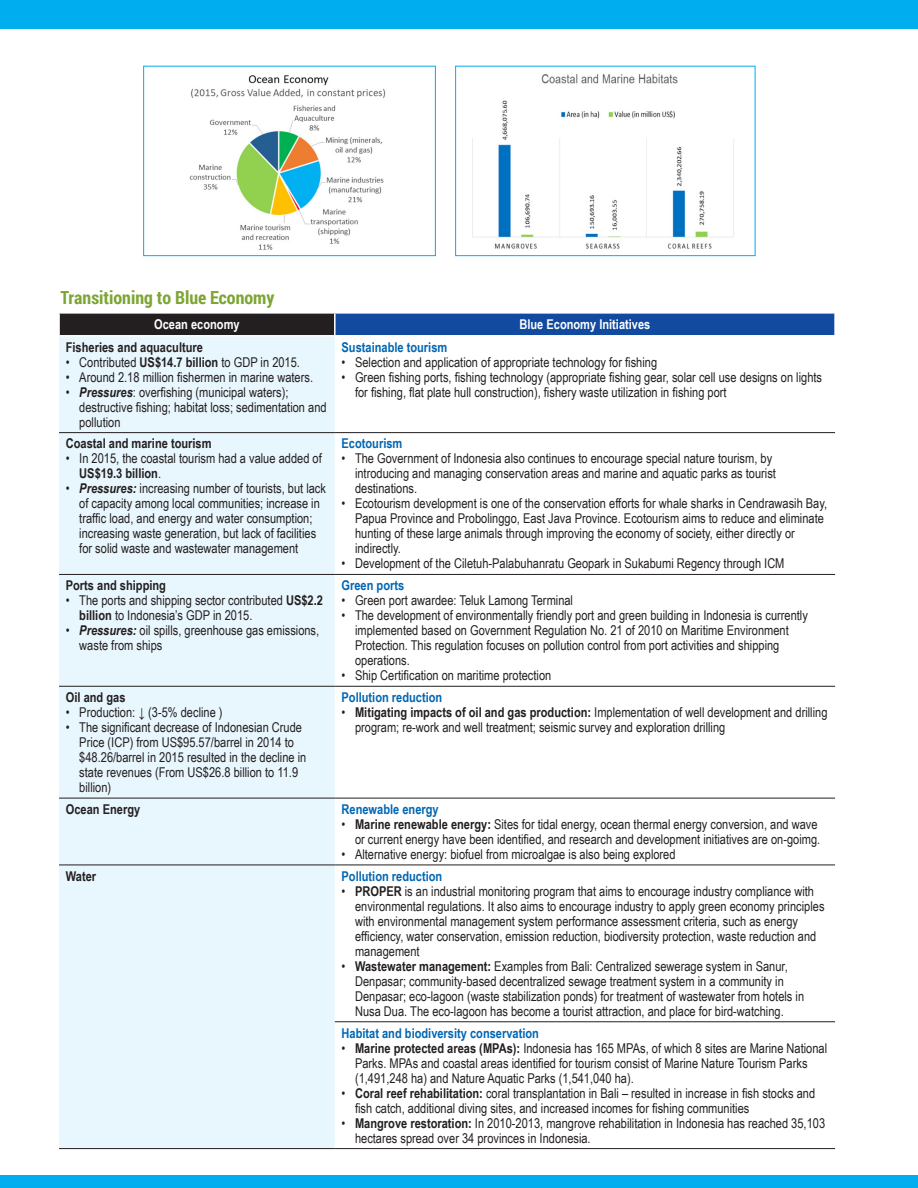
<style>
.page{position:relative;width:918px;height:1188px;background:#fff}
.page>*{position:absolute;margin:0;border:0;box-sizing:border-box;transform-origin:0 0}
.t1{font:700 18px "Roboto Condensed";color:#7da533}
.t2{font:13.5px/15px "Arial Narrow";color:#231f20}
.t3{font:700 13.5px "Arial Narrow";color:#0166b3}
.t4{font:700 13.5px "Arial Narrow";color:#231f20}
.t5{font:700 13.5px "Arial Narrow";color:#fff}
.s1{font-weight:700}
.s2{font-weight:700;font-style:italic}
</style>
<div class="page">
<div style="left:0;top:1175px;width:918px;height:13px;background:#00aeef"></div>
<div style="left:0;top:0;width:918px;height:28px;background:#00aeef"></div>
<div style="left:59px;top:313px;width:276px;height:23px;background:#231f20"></div>
<div style="left:335px;top:313px;width:500px;height:23px;background:#114a9e"></div>
<div style="left:59px;top:337px;width:276px;height:811px;background:#e8f6fd"></div>
<svg style="left:335px;top:433px;width:500px;height:589px"></svg>
<hr style="left:59px;top:574px;width:276px;height:1px;background:#231f20">
<hr style="left:335px;top:574px;width:500px;height:1px;background:#231f20">
<hr style="left:59px;top:686px;width:276px;height:1px;background:#231f20">
<hr style="left:335px;top:686px;width:500px;height:1px;background:#231f20">
<hr style="left:59px;top:798px;width:276px;height:1px;background:#231f20">
<hr style="left:335px;top:798px;width:500px;height:1px;background:#231f20">
<hr style="left:59px;top:865px;width:276px;height:1px;background:#231f20">
<hr style="left:335px;top:865px;width:500px;height:1px;background:#231f20">
<hr style="left:335px;top:1022px;width:500px;height:1px;background:#231f20">
<hr style="left:59px;top:1148px;width:276px;height:1px;background:#231f20">
<hr style="left:335px;top:1148px;width:500px;height:1px;background:#231f20">
<hr style="left:334px;top:314px;width:2px;height:21px;background:#fff">
<hr style="left:834px;top:314px;width:2px;height:21px;background:#fff">
<hr style="left:58px;top:335px;width:277px;height:2px;background:#fff">
<hr style="left:335px;top:335px;width:501px;height:2px;background:#fff">
<hr style="left:58px;top:312px;width:277px;height:2px;background:#fff">
<hr style="left:335px;top:312px;width:501px;height:2px;background:#fff">
<hr style="left:58px;top:314px;width:2px;height:21px;background:#fff">
<hr style="left:59px;top:432px;width:276px;height:1px;background:#231f20">
<hr style="left:335px;top:432px;width:500px;height:1px;background:#231f20">
<img style="left:189px;top:75px;width:197px;height:175px">
<div style="left:143px;top:66px;width:293px;height:190px;border:1px solid #00aeef"></div>
<img style="left:472px;top:74px;width:262px;height:175px">
<div style="left:455px;top:66px;width:300px;height:190px;border:1px solid #00aeef"></div>
<p class="t1" style="left:60px;top:285px;width:215px">Transitioning to Blue Economy</p>
<p class="t5" style="left:154px;top:314px;width:87px">Ocean economy</p>
<p class="t5" style="left:519px;top:314px;width:133px">Blue Economy Initiatives</p>
<p class="t4" style="left:66px;top:337px;width:139px">Fisheries and aquaculture</p>
<p class="t2" style="left:66px;top:354px;width:236px">• Contributed <span class="s1">US$14.7 billion</span> to GDP in 2015.</p>
<p class="t2" style="left:66px;top:369px;width:249px">• Around 2.18 million fishermen in marine waters.</p>
<p class="t2" style="left:79px;top:384px;width:249px;text-indent:-14px">• <span class="s2">Pressures</span>: overfishing (municipal waters); destructive fishing; habitat loss; sedimentation and pollution</p>
<p class="t3" style="left:342px;top:337px;width:107px">Sustainable tourism</p>
<p class="t2" style="left:342px;top:354px;width:317px">• Selection and application of appropriate technology for fishing</p>
<p class="t2" style="left:355px;top:369px;width:469px;text-indent:-14px">• Green fishing ports, fishing technology (appropriate fishing gear, solar cell use designs on lights for fishing, flat plate hull construction), fishery waste utilization in fishing port</p>
<p class="t4" style="left:66px;top:433px;width:147px">Coastal and marine tourism</p>
<p class="t2" style="left:79px;top:451px;width:244px;text-indent:-14px">• In 2015, the coastal tourism had a value added of<br><span class="s1">US$19.3 billion</span>.</p>
<p class="t2" style="left:79px;top:481px;width:248px;text-indent:-14px">• <span class="s2">Pressures:</span> increasing number of tourists, but lack of capacity among local communities; increase in traffic load, and energy and water consumption; increasing waste generation, but lack of facilities for solid waste and wastewater management</p>
<p class="t4" style="left:66px;top:575px;width:102px">Ports and shipping</p>
<p class="t2" style="left:79px;top:593px;width:245px;text-indent:-14px">• The ports and shipping sector contributed <span class="s1">US$2.2 billion</span> to Indonesia’s GDP in 2015.</p>
<p class="t2" style="left:79px;top:623px;width:241px;text-indent:-14px">• <span class="s2">Pressures:</span> oil spills, greenhouse gas emissions, waste from ships</p>
<p class="t4" style="left:66px;top:687px;width:61px">Oil and gas</p>
<p class="t2" style="left:66px;top:704px;width:158px">• Production: ↓ (3-5% decline )</p>
<p class="t2" style="left:79px;top:719px;width:229px;text-indent:-14px">• The significant decrease of Indonesian Crude Price (ICP) from US$95.57/barrel in 2014 to $48.26/barrel in 2015 resulted in the decline in state revenues (From US$26.8 billion to 11.9 billion)</p>
<p class="t3" style="left:342px;top:433px;width:62px">Ecotourism</p>
<p class="t2" style="left:355px;top:451px;width:422px;text-indent:-14px">• The Government of Indonesia also continues to encourage special nature tourism, by introducing and managing conservation areas and marine and aquatic parks as tourist destinations.</p>
<p class="t2" style="left:355px;top:496px;width:474px;text-indent:-14px">• Ecotourism development is one of the conservation efforts for whale sharks in Cendrawasih Bay, Papua Province and Probolinggo, East Java Province. Ecotourism aims to reduce and eliminate hunting of these large animals through improving the economy of society, either directly or indirectly.</p>
<p class="t2" style="left:342px;top:556px;width:445px">• Development of the Ciletuh-Palabuhanratu Geopark in Sukabumi Regency through ICM</p>
<p class="t3" style="left:342px;top:575px;width:64px">Green ports</p>
<p class="t2" style="left:342px;top:593px;width:233px">• Green port awardee: Teluk Lamong Terminal</p>
<p class="t2" style="left:355px;top:608px;width:454px;text-indent:-14px">• The development of environmentally friendly port and green building in Indonesia is currently implemented based on Government Regulation No. 21 of 2010 on Maritime Environment Protection. This regulation focuses on pollution control from port activities and shipping operations.</p>
<p class="t2" style="left:342px;top:668px;width:211px">• Ship Certification on maritime protection</p>
<p class="t3" style="left:342px;top:687px;width:102px">Pollution reduction</p>
<p class="t2" style="left:355px;top:704px;width:474px;text-indent:-14px">• <span class="s1">Mitigating impacts of oil and gas production:</span> Implementation of well development and drilling program; re-work and well treatment; seismic survey and exploration drilling</p>
<p class="t4" style="left:66px;top:799px;width:76px">Ocean Energy</p>
<p class="t3" style="left:342px;top:799px;width:99px">Renewable energy</p>
<p class="t2" style="left:342px;top:816px;width:480px;text-align:right">• <span class="s1">Marine renewable energy:</span> Sites for tidal energy, ocean thermal energy conversion, and wave or current energy have been identified, and research and development initiatives are on-goimg.</p>
<p class="t2" style="left:342px;top:846px;width:336px">• Alternative energy: biofuel from microalgae is also being explored</p>
<p class="t4" style="left:66px;top:866px;width:32px">Water</p>
<p class="t3" style="left:342px;top:866px;width:102px">Pollution reduction</p>
<p class="t2" style="left:355px;top:883px;width:471px;text-indent:-14px">• <span class="s1">PROPER</span> is an industrial monitoring program that aims to encourage industry compliance with environmental regulations. It also aims to encourage industry to apply green economy principles with environmental management system performance assessment criteria, such as energy efficiency, water conservation, emission reduction, biodiversity protection, waste reduction and management</p>
<p class="t2" style="left:355px;top:958px;width:451px;text-indent:-14px">• <span class="s1">Wastewater management:</span> Examples from Bali: Centralized sewerage system in Sanur, Denpasar; community-based decentralized sewage treatment system in a community in Denpasar; eco-lagoon (waste stabilization ponds) for treatment of wastewater from hotels in Nusa Dua. The eco-lagoon has become a tourist attraction, and place for bird-watching.</p>
<p class="t3" style="left:342px;top:1023px;width:199px">Habitat and biodiversity conservation</p>
<p class="t2" style="left:355px;top:1040px;width:474px;text-indent:-14px">• <span class="s1">Marine protected areas (MPAs):</span> Indonesia has 165 MPAs, of which 8 sites are Marine National<br>Parks. MPAs and coastal areas identified for tourism consist of Marine Nature Tourism Parks (1,491,248 ha) and Nature Aquatic Parks (1,541,040 ha).</p>
<p class="t2" style="left:355px;top:1085px;width:462px;text-indent:-14px">• <span class="s1">Coral reef rehabilitation:</span> coral transplantation in Bali – resulted in increase in fish stocks and fish catch, additional diving sites, and increased incomes for fishing communities</p>
<p class="t2" style="left:355px;top:1115px;width:472px;text-indent:-14px">• <span class="s1">Mangrove restoration:</span> In 2010-2013, mangrove rehabilitation in Indonesia has reached 35,103 hectares spread over 34 provinces in Indonesia.</p>
</div>
